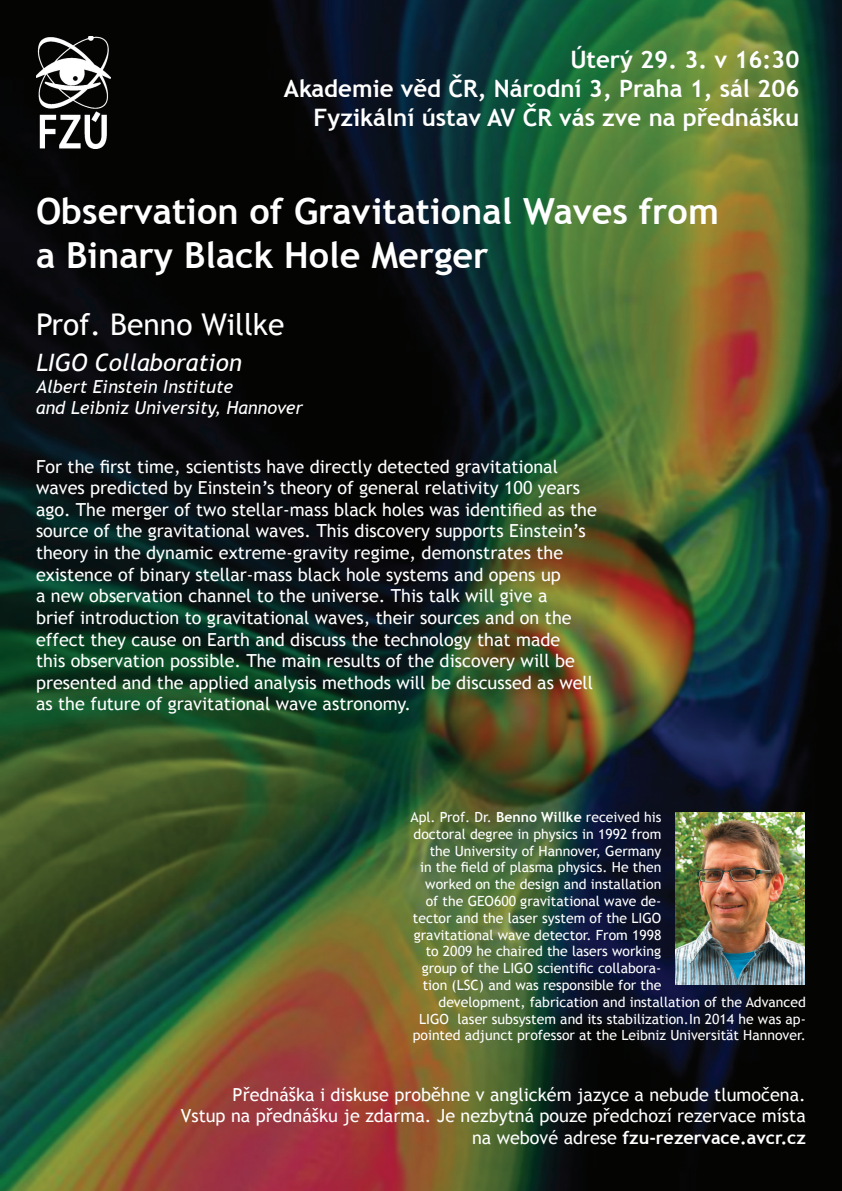
<style>
.page{position:relative;width:842px;height:1191px;background:#fff}
.page>*{position:absolute;margin:0;border:0;box-sizing:border-box;transform-origin:0 0}
.t1{font:700 36px/43.2px "Trebuchet MS";color:#fff}
.t2{font:30px "Trebuchet MS";color:#fff}
.t3{font:700 24px/28.8px "Trebuchet MS";color:#fff;text-align:right}
.t4{font:italic 24px "Trebuchet MS";color:#fff}
.t5{font:18px/21.6px "Trebuchet MS";color:#fff;text-align:right}
.t6{font:italic 18px/21.6px "Trebuchet MS";color:#fff}
.t7{font:14px "Trebuchet MS";color:#fff}
.s1{font-weight:700}
</style>
<div class="page">
<img style="left:0;top:0;width:842px;height:1191px">
<img style="left:675px;top:812px;width:130px;height:172px">
<img style="left:36px;top:36px;width:74px;height:112px">
<h3 class="t3" style="left:284px;top:45px;width:517px">Úterý 29. 3. v 16:30<br>Akademie věd ČR, Národní 3, Praha 1, sál 206<br>Fyzikální ústav AV ČR vás zve na přednášku</h3>
<h1 class="t1" style="left:36px;top:190px;width:684px">Observation of Gravitational Waves from a Binary Black Hole Merger</h1>
<h2 class="t2" style="left:36px;top:306px;width:250px">Prof. Benno Willke</h2>
<h3 class="t4" style="left:36px;top:348px;width:207px">LIGO Collaboration</h3>
<p class="t6" style="left:36px;top:375px;width:269px">Albert Einstein Institute<br>and Leibniz University, Hannover</p>
<p class="t5" style="left:36px;top:456px;width:562px;text-align:left">For the first time, scientists have directly detected gravitational waves predicted by Einstein’s theory of general relativity 100 years ago. The merger of two stellar-mass black holes was identified as the source of the gravitational waves. This discovery supports Einstein’s theory in the dynamic extreme-gravity regime, demonstrates the existence of binary stellar-mass black hole systems and opens up<br>a new observation channel to the universe. This talk will give a<br>brief introduction to gravitational waves, their sources and on the effect they cause on Earth and discuss the technology that made<br>this observation possible. The main results of the discovery will be presented and the applied analysis methods will be discussed as well as the future of gravitational wave astronomy.</p>
<p class="t7" style="left:410px;top:808px;width:252px">Apl. Prof. Dr. <span class="s1">Benno Willke</span> received his</p>
<p class="t7" style="left:414px;top:825px;width:249px">doctoral degree in physics in 1992 from</p>
<p class="t7" style="left:430px;top:842px;width:233px">the University of Hannover, Germany</p>
<p class="t7" style="left:420px;top:859px;width:243px">in the field of plasma physics. He then</p>
<p class="t7" style="left:425px;top:876px;width:237px">worked on the design and installation</p>
<p class="t7" style="left:426px;top:892px;width:237px">of the GEO600 gravitational wave de-</p>
<p class="t7" style="left:413px;top:909px;width:250px">tector and the laser system of the LIGO</p>
<p class="t7" style="left:414px;top:926px;width:249px">gravitational wave detector. From 1998</p>
<p class="t7" style="left:426px;top:943px;width:237px">to 2009 he chaired the lasers working</p>
<p class="t7" style="left:422px;top:960px;width:241px">group of the LIGO scientific collabora-</p>
<p class="t7" style="left:423px;top:976px;width:240px">tion (LSC) and was responsible for the</p>
<p class="t7" style="left:438px;top:993px;width:369px">development, fabrication and installation of the Advanced</p>
<p class="t7" style="left:419px;top:1010px;width:388px">LIGO laser subsystem and its stabilization.In 2014 he was ap-</p>
<p class="t7" style="left:413px;top:1027px;width:395px">pointed adjunct professor at the Leibniz Universität Hannover.</p>
<p class="t5" style="left:181px;top:1083px;width:627px">Přednáška i diskuse proběhne v anglickém jazyce a nebude tlumočena.<br>Vstup na přednášku je zdarma. Je nezbytná pouze předchozí rezervace místa na webové adrese <span class="s1">fzu-rezervace.avcr.cz</span></p>
</div>
